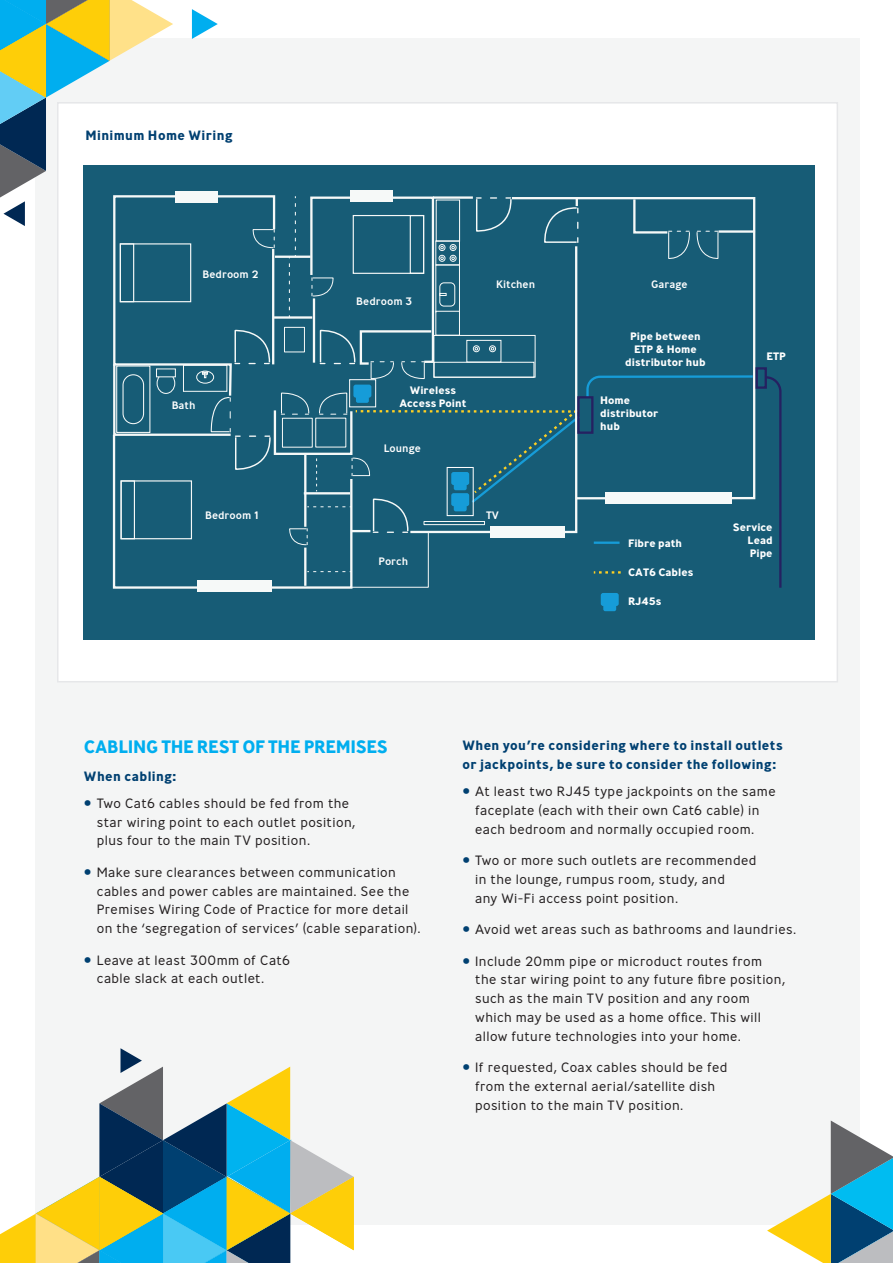
<style>
.page{position:relative;width:893px;height:1263px;background:#fff}
.page>*{position:absolute;margin:0;border:0;box-sizing:border-box;transform-origin:0 0}
.Body{font:700 18px "Ministry";letter-spacing:-.015em;color:#00aeef}
.t1{font:300 13.5px/18.8px "Ministry";letter-spacing:.03em;color:#231f20}
.First_Para{font:700 13.5px/18.8px "Ministry";letter-spacing:.025em;color:#004071}
.t2{font:700 10.8px/12.9px "Ministry";color:#fff;text-align:center;scale:1.05 1}
.t3{font:500 10.8px "Ministry";color:#fff;scale:1.05 1}
.s1{font-weight:800;color:#004071}
</style>
<div class="page">
<div style="left:35px;top:38px;width:825px;height:1187px;background:#f4f5f5"></div>
<div style="left:57px;top:102px;width:781px;height:580px;background:#fff;border:2px solid #e6e7e9"></div>
<div style="left:83px;top:166px;width:731px;height:474px;background:#175c76"></div>
<div style="left:198px;top:580px;width:74px;height:12px;background:#f6f9f8"></div>
<div style="left:601px;top:593px;width:18px;height:13px;background:#169cd8;border-radius:2px"></div>
<div style="left:603px;top:598px;width:13px;height:13px;background:#169cd8;border-radius:2px"></div>
<div style="left:756px;top:367px;width:11px;height:22px;border:2px solid #252161"></div>
<svg style="left:764px;top:375px;width:18px;height:213px"></svg>
<svg style="left:767px;top:1120px;width:126px;height:143px"></svg>
<svg style="left:0;top:0;width:755px;height:590px"></svg>
<svg style="left:0;top:1048px;width:354px;height:215px"></svg>
<p class="First_Para" style="left:85px;top:125px;width:149px">Minimum Home Wiring</p>
<p class="t3" style="left:203px;top:268px;width:55px">Bedroom 2</p>
<p class="t3" style="left:172px;top:399px;width:24px">Bath</p>
<p class="t3" style="left:205px;top:509px;width:52px">Bedroom 1</p>
<p class="t3" style="left:356px;top:294px;width:55px">Bedroom 3</p>
<p class="t3" style="left:496px;top:277px;width:39px">Kitchen</p>
<p class="t2" style="left:399px;top:383px;width:65px">Wireless<br>Access Point</p>
<p class="t3" style="left:384px;top:441px;width:37px">Lounge</p>
<p class="t3" style="left:378px;top:554px;width:30px">Porch</p>
<p class="t3" style="left:486px;top:508px;width:14px">TV</p>
<p class="t3" style="left:651px;top:277px;width:36px">Garage</p>
<p class="t2" style="left:625px;top:330px;width:78px">Pipe between<br>ETP &amp; Home distributor hub</p>
<p class="t2" style="left:600px;top:394px;width:57px;text-align:left">Home distributor hub</p>
<p class="t2" style="left:767px;top:349px;width:20px">ETP</p>
<p class="t2" style="left:628px;top:536px;width:53px">Fibre path</p>
<p class="t2" style="left:628px;top:565px;width:64px">CAT6 Cables</p>
<p class="t2" style="left:628px;top:595px;width:33px">RJ45s</p>
<p class="t2" style="left:748px;top:521px;width:25px;text-align:justify;text-indent:-15px">Service Lead Pipe</p>
<p class="Body" style="left:84px;top:735px;width:305px">CABLING THE REST OF THE PREMISES</p>
<p class="First_Para" style="left:84px;top:766px;width:94px">When cabling:</p>
<p class="t1" style="left:97px;top:794px;width:260px;text-indent:-13px"><span class="s1">•</span> Two Cat6 cables should be fed from the star wiring point to each outlet position, plus four to the main TV position.</p>
<p class="t1" style="left:97px;top:863px;width:325px;text-indent:-13px"><span class="s1">•</span> Make sure clearances between communication cables and power cables are maintained. See the Premises Wiring Code of Practice for more detail on the ‘segregation of services’ (cable separation).</p>
<p class="t1" style="left:97px;top:950px;width:195px;text-indent:-13px"><span class="s1">•</span> Leave at least 300mm of Cat6 cable slack at each outlet.</p>
<p class="First_Para" style="left:462px;top:736px;width:322px">When you’re considering where to install outlets or jackpoints, be sure to consider the following:</p>
<p class="t1" style="left:475px;top:782px;width:302px;text-indent:-13px"><span class="s1">•</span> At least two RJ45 type jackpoints on the same faceplate (each with their own Cat6 cable) in each bedroom and normally occupied room.</p>
<p class="t1" style="left:475px;top:851px;width:283px;text-indent:-13px"><span class="s1">•</span> Two or more such outlets are recommended in the lounge, rumpus room, study, and<br>any Wi-Fi access point position.</p>
<p class="t1" style="left:462px;top:920px;width:336px"><span class="s1">•</span> Avoid wet areas such as bathrooms and laundries.</p>
<p class="t1" style="left:475px;top:951px;width:312px;text-indent:-13px"><span class="s1">•</span> Include 20mm pipe or microduct routes from the star wiring point to any future fibre position, such as the main TV position and any room which may be used as a home office. This will allow future technologies into your home.</p>
<p class="t1" style="left:475px;top:1058px;width:254px;text-indent:-13px"><span class="s1">•</span> If requested, Coax cables should be fed from the external aerial/satellite dish position to the main TV position.</p>
</div>
